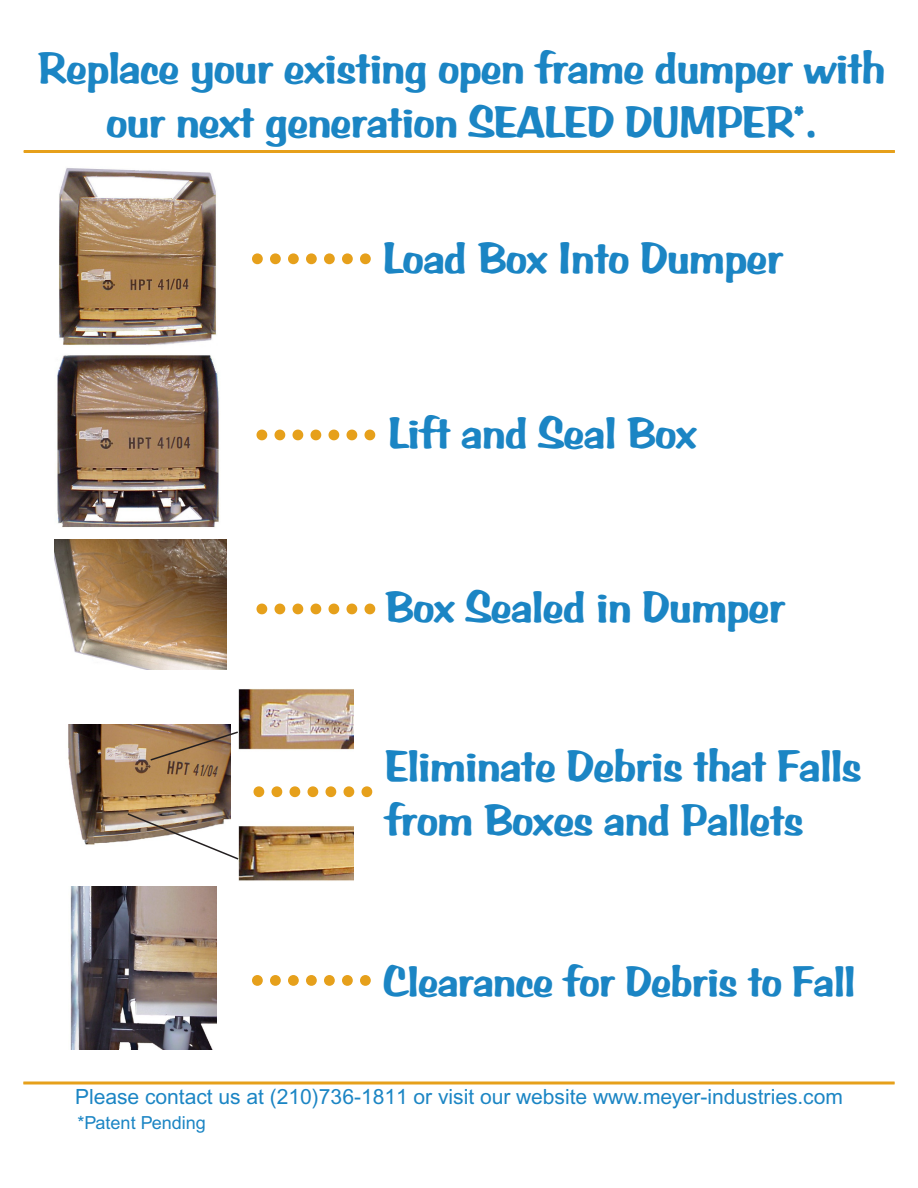
<style>
.page{position:relative;width:918px;height:1188px;background:#fff}
.page>*{position:absolute;margin:0;border:0;box-sizing:border-box;transform-origin:0 0}
.t1{font:72px "Times New Roman";color:#e6a01b}
.t2{font:45px/54px "BRADDON Bold";color:#1b85c4}
.t3{font:43.5px "BRADDON Bold";color:#1b85c4}
.t4{font:21px "Arial";color:#1b85c4}
.t5{font:18px "Arial";color:#1b85c4}
</style>
<div class="page">
<img style="left:59px;top:168px;width:158px;height:177px">
<img style="left:70px;top:886px;width:147px;height:164px">
<div style="left:252px;top:253px;width:11px;height:11px;border:3px solid #e6a01b;border-radius:50%"></div>
<div style="left:270px;top:253px;width:11px;height:11px;border:3px solid #e6a01b;border-radius:50%"></div>
<div style="left:288px;top:253px;width:11px;height:11px;border:3px solid #e6a01b;border-radius:50%"></div>
<div style="left:306px;top:253px;width:11px;height:11px;border:3px solid #e6a01b;border-radius:50%"></div>
<div style="left:324px;top:253px;width:11px;height:11px;border:3px solid #e6a01b;border-radius:50%"></div>
<div style="left:342px;top:253px;width:11px;height:11px;border:3px solid #e6a01b;border-radius:50%"></div>
<div style="left:360px;top:253px;width:11px;height:11px;border:3px solid #e6a01b;border-radius:50%"></div>
<img style="left:57px;top:355px;width:162px;height:173px">
<div style="left:257px;top:430px;width:10px;height:10px;border:3px solid #e6a01b;border-radius:50%"></div>
<div style="left:275px;top:430px;width:10px;height:10px;border:3px solid #e6a01b;border-radius:50%"></div>
<div style="left:293px;top:430px;width:10px;height:10px;border:3px solid #e6a01b;border-radius:50%"></div>
<div style="left:311px;top:430px;width:10px;height:10px;border:3px solid #e6a01b;border-radius:50%"></div>
<div style="left:329px;top:430px;width:10px;height:10px;border:3px solid #e6a01b;border-radius:50%"></div>
<div style="left:347px;top:430px;width:10px;height:10px;border:3px solid #e6a01b;border-radius:50%"></div>
<div style="left:365px;top:430px;width:10px;height:10px;border:3px solid #e6a01b;border-radius:50%"></div>
<img style="left:54px;top:540px;width:173px;height:129px">
<div style="left:257px;top:604px;width:10px;height:10px;border:3px solid #e6a01b;border-radius:50%"></div>
<div style="left:275px;top:604px;width:10px;height:10px;border:3px solid #e6a01b;border-radius:50%"></div>
<div style="left:293px;top:604px;width:10px;height:10px;border:3px solid #e6a01b;border-radius:50%"></div>
<div style="left:311px;top:604px;width:10px;height:10px;border:3px solid #e6a01b;border-radius:50%"></div>
<div style="left:329px;top:604px;width:10px;height:10px;border:3px solid #e6a01b;border-radius:50%"></div>
<div style="left:347px;top:604px;width:10px;height:10px;border:3px solid #e6a01b;border-radius:50%"></div>
<div style="left:365px;top:604px;width:10px;height:10px;border:3px solid #e6a01b;border-radius:50%"></div>
<img style="left:238px;top:689px;width:115px;height:192px">
<img style="left:68px;top:725px;width:163px;height:120px">
<svg style="left:149px;top:730px;width:91px;height:32px;background:#a68460"></svg>
<svg style="left:126px;top:812px;width:114px;height:49px"></svg>
<div style="left:254px;top:786px;width:10px;height:11px;border:3px solid #e6a01b;border-radius:50%"></div>
<div style="left:272px;top:786px;width:10px;height:11px;border:3px solid #e6a01b;border-radius:50%"></div>
<div style="left:290px;top:786px;width:10px;height:11px;border:3px solid #e6a01b;border-radius:50%"></div>
<div style="left:308px;top:786px;width:10px;height:11px;border:3px solid #e6a01b;border-radius:50%"></div>
<div style="left:326px;top:786px;width:10px;height:11px;border:3px solid #e6a01b;border-radius:50%"></div>
<div style="left:344px;top:786px;width:10px;height:11px;border:3px solid #e6a01b;border-radius:50%"></div>
<div style="left:362px;top:786px;width:10px;height:11px;border:3px solid #e6a01b;border-radius:50%"></div>
<div style="left:252px;top:975px;width:11px;height:11px;border:3px solid #e6a01b;border-radius:50%"></div>
<div style="left:270px;top:975px;width:11px;height:11px;border:3px solid #e6a01b;border-radius:50%"></div>
<div style="left:288px;top:975px;width:11px;height:11px;border:3px solid #e6a01b;border-radius:50%"></div>
<div style="left:306px;top:975px;width:11px;height:11px;border:3px solid #e6a01b;border-radius:50%"></div>
<div style="left:324px;top:975px;width:11px;height:11px;border:3px solid #e6a01b;border-radius:50%"></div>
<div style="left:342px;top:975px;width:11px;height:11px;border:3px solid #e6a01b;border-radius:50%"></div>
<div style="left:360px;top:975px;width:11px;height:11px;border:3px solid #e6a01b;border-radius:50%"></div>
<hr style="left:23px;top:1082px;width:872px;height:3px;background:#e6a01b">
<hr style="left:24px;top:150px;width:871px;height:3px;background:#e6a01b">
<p class="t2" style="left:38px;top:41px;width:849px;text-align:center">Replace your existing open frame dumper with our next generation SEALED DUMPER*.</p>
<h1 class="t1" style="left:248px;top:198px;width:127px">.......</h1>
<p class="t2" style="left:383px;top:231px;width:401px">Load Box Into Dumper</p>
<h1 class="t1" style="left:253px;top:375px;width:127px">.......</h1>
<p class="t2" style="left:388px;top:406px;width:310px">Lift and Seal Box</p>
<h1 class="t1" style="left:253px;top:549px;width:127px">.......</h1>
<p class="t2" style="left:385px;top:581px;width:401px">Box Sealed in Dumper</p>
<h1 class="t1" style="left:250px;top:731px;width:127px">.......</h1>
<p class="t2" style="left:385px;top:739px;width:478px">Eliminate Debris that Falls from Boxes and Pallets</p>
<h1 class="t1" style="left:248px;top:920px;width:127px">.......</h1>
<p class="t3" style="left:384px;top:956px;width:473px">Clearance for Debris to Fall</p>
<p class="t4" style="left:75px;top:1084px;width:769px">Please contact us at (210)736-1811 or visit our website www.meyer-industries.com</p>
<p class="t5" style="left:77px;top:1112px;width:130px">*Patent Pending</p>
</div>
